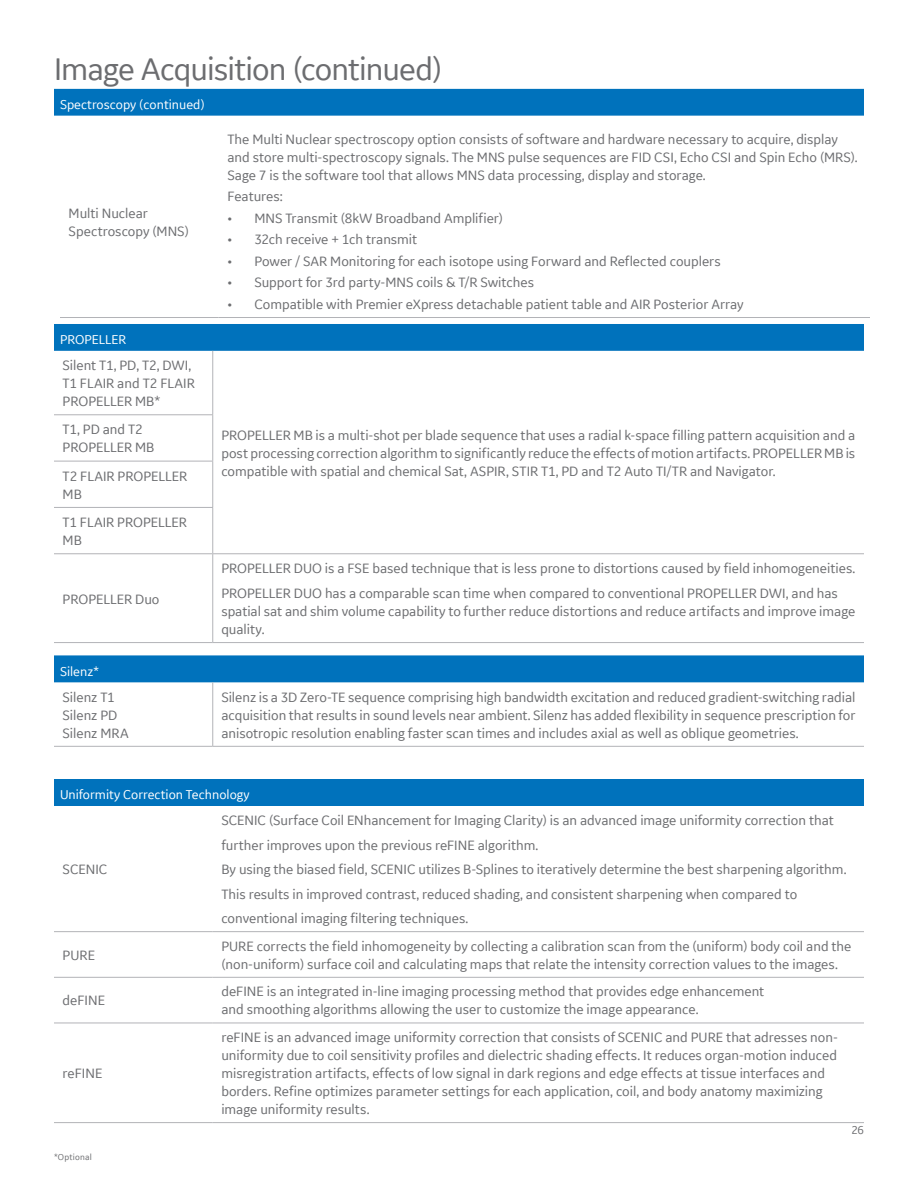
<style>
.page{position:relative;width:918px;height:1188px;background:#fff}
.page>*{position:absolute;margin:0;border:0;box-sizing:border-box;transform-origin:0 0}
._22pt_25-subhead{font:33px "GE Inspira Sans";letter-spacing:-.03em;color:#6c6d70}
._9_5pt_12-body_text{font:14.25px/18px "GE Inspira Sans";color:#6c6d70}
.Table_Caption{font:13.5px "GE Inspira Sans";color:#fff}
.t1{font:12px "GE Inspira Sans";color:#6c6d70}
._6pt_7_5-legal_footn{font:9px "GE Inspira Sans";letter-spacing:.02em;color:#6c6d70}
</style>
<div class="page">
<div style="left:54px;top:89px;width:810px;height:262px;background:#0072bc"></div>
<svg style="left:54px;top:116px;width:810px;height:208px"></svg>
<hr style="left:212px;top:351px;width:1px;height:63px;background:#b2b3b7">
<hr style="left:213px;top:553px;width:651px;height:1px;background:#b2b3b7">
<hr style="left:213px;top:642px;width:651px;height:1px;background:#b2b3b7">
<hr style="left:54px;top:414px;width:159px;height:1px;background:#b2b3b7">
<hr style="left:212px;top:415px;width:1px;height:46px;background:#b2b3b7">
<hr style="left:54px;top:461px;width:159px;height:1px;background:#b2b3b7">
<hr style="left:212px;top:461px;width:1px;height:46px;background:#b2b3b7">
<hr style="left:54px;top:507px;width:159px;height:1px;background:#b2b3b7">
<hr style="left:212px;top:508px;width:1px;height:45px;background:#b2b3b7">
<hr style="left:54px;top:553px;width:159px;height:1px;background:#b2b3b7">
<hr style="left:212px;top:554px;width:1px;height:88px;background:#b2b3b7">
<hr style="left:54px;top:642px;width:159px;height:1px;background:#b2b3b7">
<hr style="left:60px;top:317px;width:159px;height:1px;background:#b2b3b7">
<hr style="left:219px;top:317px;width:651px;height:1px;background:#b2b3b7">
<div style="left:54px;top:655px;width:810px;height:27px;background:#0072bc"></div>
<hr style="left:54px;top:746px;width:159px;height:1px;background:#b2b3b7">
<hr style="left:213px;top:746px;width:651px;height:1px;background:#b2b3b7">
<hr style="left:212px;top:682px;width:1px;height:64px;background:#b2b3b7">
<div style="left:54px;top:779px;width:810px;height:27px;background:#0072bc"></div>
<hr style="left:54px;top:931px;width:159px;height:1px;background:#b2b3b7">
<hr style="left:213px;top:931px;width:651px;height:1px;background:#b2b3b7">
<hr style="left:54px;top:977px;width:159px;height:1px;background:#b2b3b7">
<hr style="left:213px;top:977px;width:651px;height:1px;background:#b2b3b7">
<hr style="left:54px;top:1023px;width:159px;height:1px;background:#b2b3b7">
<hr style="left:213px;top:1023px;width:651px;height:1px;background:#b2b3b7">
<hr style="left:54px;top:1122px;width:159px;height:1px;background:#b2b3b7">
<hr style="left:213px;top:1122px;width:651px;height:1px;background:#b2b3b7">
<p class="_22pt_25-subhead" style="left:54px;top:48px;width:390px">Image Acquisition (continued)</p>
<p class="Table_Caption" style="left:60px;top:96px;width:146px">Spectroscopy (continued)</p>
<p class="_9_5pt_12-body_text" style="left:69px;top:204px;width:122px">Multi Nuclear<br>Spectroscopy (MNS)</p>
<p class="Table_Caption" style="left:60px;top:331px;width:68px">PROPELLER</p>
<p class="_9_5pt_12-body_text" style="left:63px;top:356px;width:134px">Silent T1, PD, T2, DWI,<br>T1 FLAIR and T2 FLAIR<br>PROPELLER MB*</p>
<p class="_9_5pt_12-body_text" style="left:63px;top:420px;width:93px">T1, PD and T2<br>PROPELLER MB</p>
<p class="_9_5pt_12-body_text" style="left:63px;top:467px;width:126px">T2 FLAIR PROPELLER<br>MB</p>
<p class="_9_5pt_12-body_text" style="left:63px;top:513px;width:126px">T1 FLAIR PROPELLER<br>MB</p>
<p class="_9_5pt_12-body_text" style="left:63px;top:590px;width:98px">PROPELLER Duo</p>
<p class="_9_5pt_12-body_text" style="left:227px;top:130px;width:632px">The Multi Nuclear spectroscopy option consists of software and hardware necessary to acquire, display and store multi-spectroscopy signals. The MNS pulse sequences are FID CSI, Echo CSI and Spin Echo (MRS).<br>Sage 7 is the software tool that allows MNS data processing, display and storage.</p>
<p class="_9_5pt_12-body_text" style="left:227px;top:187px;width:57px">Features:</p>
<p class="_9_5pt_12-body_text" style="left:227px;top:209px;width:277px">• MNS Transmit (8kW Broadband Amplifier)</p>
<p class="_9_5pt_12-body_text" style="left:227px;top:230px;width:191px">• 32ch receive + 1ch transmit</p>
<p class="_9_5pt_12-body_text" style="left:227px;top:252px;width:495px">• Power / SAR Monitoring for each isotope using Forward and Reflected couplers</p>
<p class="_9_5pt_12-body_text" style="left:227px;top:273px;width:308px">• Support for 3rd party-MNS coils &amp; T/R Switches</p>
<p class="_9_5pt_12-body_text" style="left:227px;top:295px;width:518px">• Compatible with Premier eXpress detachable patient table and AIR Posterior Array</p>
<p class="_9_5pt_12-body_text" style="left:221px;top:426px;width:635px;text-align:justify">PROPELLER MB is a multi-shot per blade sequence that uses a radial k-space filling pattern acquisition and a post processing correction algorithm to significantly reduce the effects of motion artifacts. PROPELLER MB is compatible with spatial and chemical Sat, ASPIR, STIR T1, PD and T2 Auto TI/TR and Navigator.</p>
<p class="_9_5pt_12-body_text" style="left:221px;top:559px;width:636px">PROPELLER DUO is a FSE based technique that is less prone to distortions caused by field inhomogeneities.</p>
<p class="_9_5pt_12-body_text" style="left:221px;top:584px;width:635px">PROPELLER DUO has a comparable scan time when compared to conventional PROPELLER DWI, and has spatial sat and shim volume capability to further reduce distortions and reduce artifacts and improve image quality.</p>
<p class="Table_Caption" style="left:60px;top:663px;width:40px">Silenz*</p>
<p class="_9_5pt_12-body_text" style="left:63px;top:688px;width:68px">Silenz T1<br>Silenz PD<br>Silenz MRA</p>
<p class="_9_5pt_12-body_text" style="left:221px;top:688px;width:636px;text-align:justify">Silenz is a 3D Zero-TE sequence comprising high bandwidth excitation and reduced gradient-switching radial acquisition that results in sound levels near ambient. Silenz has added flexibility in sequence prescription for anisotropic resolution enabling faster scan times and includes axial as well as oblique geometries.</p>
<p class="Table_Caption" style="left:60px;top:786px;width:191px">Uniformity Correction Technology</p>
<p class="_9_5pt_12-body_text" style="left:63px;top:860px;width:46px">SCENIC</p>
<p class="_9_5pt_12-body_text" style="left:221px;top:811px;width:614px">SCENIC (Surface Coil ENhancement for Imaging Clarity) is an advanced image uniformity correction that</p>
<p class="_9_5pt_12-body_text" style="left:221px;top:835px;width:319px">further improves upon the previous reFINE algorithm.</p>
<p class="_9_5pt_12-body_text" style="left:221px;top:860px;width:627px">By using the biased field, SCENIC utilizes B-Splines to iteratively determine the best sharpening algorithm.</p>
<p class="_9_5pt_12-body_text" style="left:221px;top:884px;width:577px">This results in improved contrast, reduced shading, and consistent sharpening when compared to</p>
<p class="_9_5pt_12-body_text" style="left:221px;top:909px;width:249px">conventional imaging filtering techniques.</p>
<p class="_9_5pt_12-body_text" style="left:63px;top:946px;width:34px">PURE</p>
<p class="_9_5pt_12-body_text" style="left:221px;top:937px;width:632px">PURE corrects the field inhomogeneity by collecting a calibration scan from the (uniform) body coil and the (non-uniform) surface coil and calculating maps that relate the intensity correction values to the images.</p>
<p class="_9_5pt_12-body_text" style="left:63px;top:991px;width:44px">deFINE</p>
<p class="_9_5pt_12-body_text" style="left:221px;top:982px;width:544px">deFINE is an integrated in-line imaging processing method that provides edge enhancement and smoothing algorithms allowing the user to customize the image appearance.</p>
<p class="_9_5pt_12-body_text" style="left:63px;top:1064px;width:41px">reFINE</p>
<p class="_6pt_7_5-legal_footn" style="left:54px;top:1151px;width:39px">*Optional</p>
<p class="_9_5pt_12-body_text" style="left:221px;top:1028px;width:618px">reFINE is an advanced image uniformity correction that consists of SCENIC and PURE that adresses non&shy;uniformity due to coil sensitivity profiles and dielectric shading effects. It reduces organ-motion induced misregistration artifacts, effects of low signal in dark regions and edge effects at tissue interfaces and borders. Refine optimizes parameter settings for each application, coil, and body anatomy maximizing image uniformity results.</p>
<p class="t1" style="left:851px;top:1123px;width:14px">26</p>
</div>
